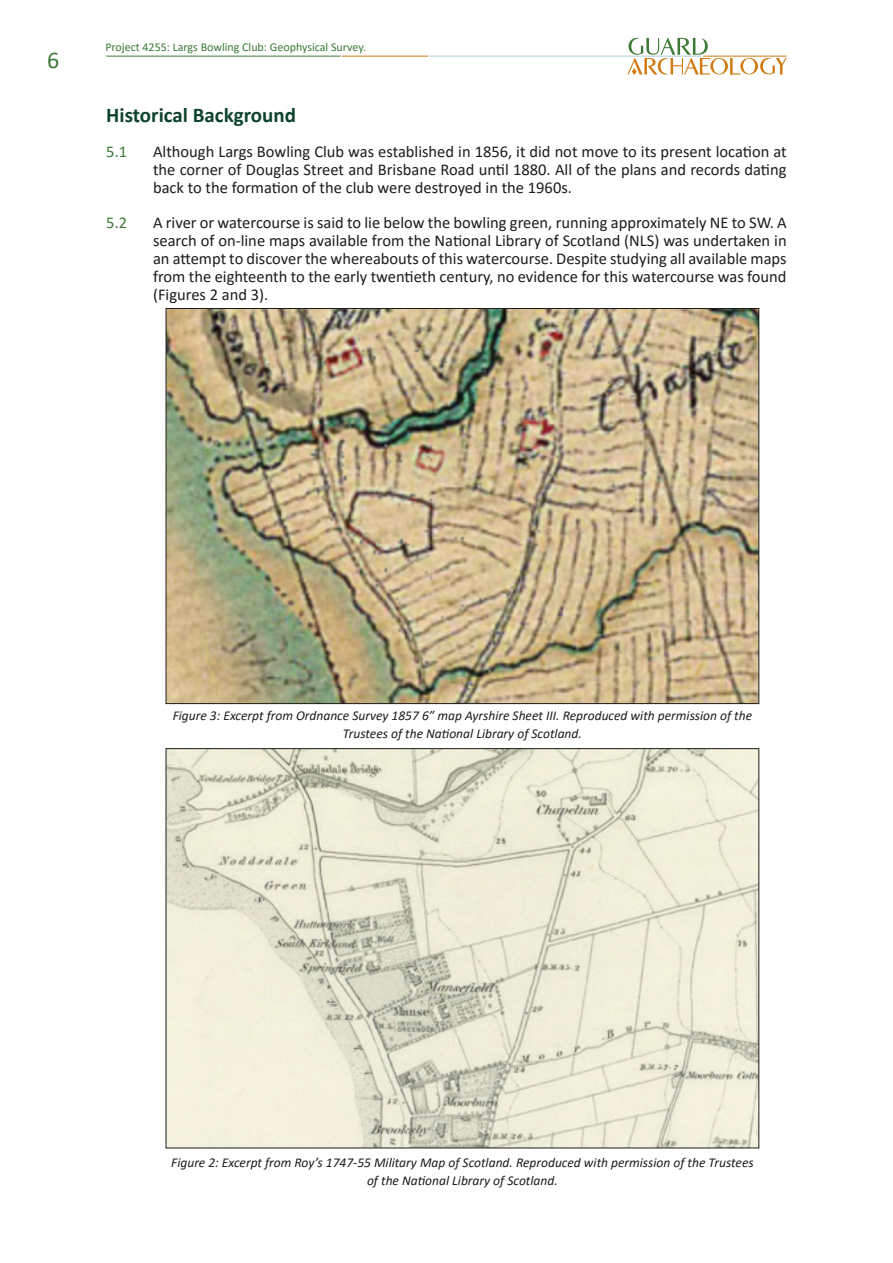
<style>
.page{position:relative;width:893px;height:1263px;background:#fff}
.page>*{position:absolute;margin:0;border:0;box-sizing:border-box;transform-origin:0 0}
.t1{font:24px "Calibri";color:#3d7a37}
.header_with_number{font:700 21px "Calibri";color:#0c432a}
.numbered_paragraph{font:16.5px/18px "Calibri";color:#1d1d1b;text-align:justify}
.numbered_paragraph-2{font:16.5px "Calibri";color:#3d7a37}
.plate_caption{font:italic 13.5px/18px "Calibri";color:#1d1d1b;text-align:center}
.t2{font:12px "Calibri";color:#3d7a37}
</style>
<div class="page">
<img style="left:168px;top:310px;width:589px;height:392px">
<img style="left:168px;top:750px;width:589px;height:396px">
<svg style="left:627px;top:38px;width:160px;height:37px"></svg>
<hr style="left:703px;top:56px;width:84px;height:1px;background:#d17a0f">
<hr style="left:430px;top:56px;width:271px;height:1px;background:#b1cad7">
<hr style="left:342px;top:56px;width:86px;height:1px;background:#d17a0f">
<hr style="left:106px;top:56px;width:234px;height:1px;background:#3d7a37">
<h1 class="t1" style="left:47px;top:44px;width:14px">6</h1>
<p class="t2" style="left:105px;top:39px;width:262px">Project 4255: Largs Bowling Club: Geophysical Survey.</p>
<p class="header_with_number" style="left:106px;top:100px;width:191px">Historical Background</p>
<p class="numbered_paragraph-2" style="left:106px;top:140px;width:22px">5.1</p>
<p class="numbered_paragraph" style="left:153px;top:142px;width:635px">Although Largs Bowling Club was established in 1856, it did not move to its present location at the corner of Douglas Street and Brisbane Road until 1880. All of the plans and records dating back to the formation of the club were destroyed in the 1960s.</p>
<p class="numbered_paragraph-2" style="left:106px;top:211px;width:22px">5.2</p>
<p class="numbered_paragraph" style="left:153px;top:213px;width:635px">A river or watercourse is said to lie below the bowling green, running approximately NE to SW. A search of on-line maps available from the National Library of Scotland (NLS) was undertaken in an attempt to discover the whereabouts of this watercourse. Despite studying all available maps from the eighteenth to the early twentieth century, no evidence for this watercourse was found (Figures 2 and 3).</p>
<p class="plate_caption" style="left:173px;top:706px;width:581px">Figure 3: Excerpt from Ordnance Survey 1857 6” map Ayrshire Sheet III. Reproduced with permission of the<br>Trustees of the National Library of Scotland.</p>
<p class="plate_caption" style="left:171px;top:1153px;width:584px">Figure 2: Excerpt from Roy’s 1747-55 Military Map of Scotland. Reproduced with permission of the Trustees of the National Library of Scotland.</p>
</div>
